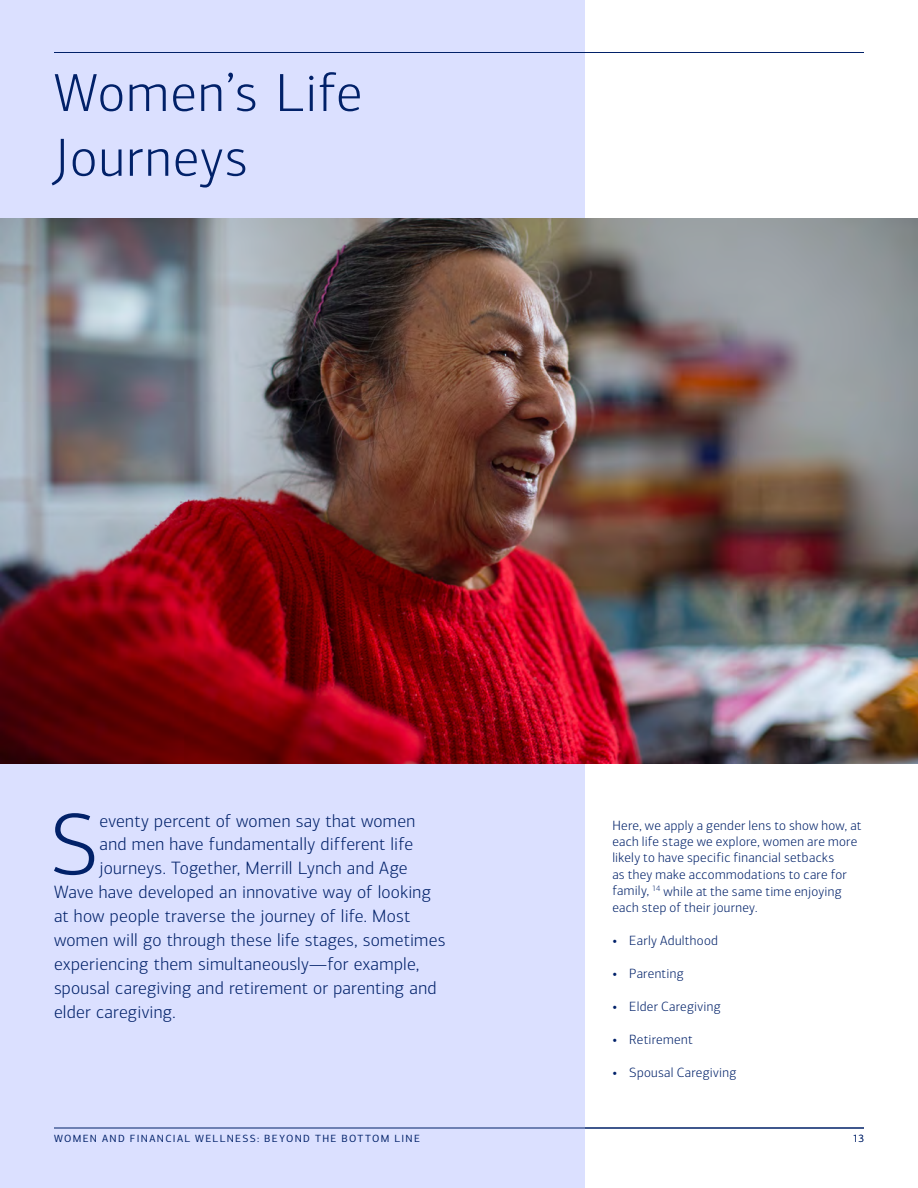
<style>
.page{position:relative;width:918px;height:1188px;background:#fff}
.page>*{position:absolute;margin:0;border:0;box-sizing:border-box;transform-origin:0 0}
.t1{font:300 88.35px "Connections";color:#012169}
.t2{font:300 54px/64.8px "Connections";letter-spacing:.025em;color:#012169}
.t3{font:300 18px "Connections";letter-spacing:.015em;color:#012169}
.t4{font:300 13.5px/16.5px "Connections";letter-spacing:.025em;color:#012169}
.t5{font:10.5px "Connections";letter-spacing:.13em;color:#012169}
.t6{font:300 10.5px "Connections";color:#012169}
.s1{font-weight:500}
</style>
<div class="page">
<div style="left:0;top:0;width:585px;height:1188px;background:#dbe0ff"></div>
<img style="left:0;top:219px;width:918px;height:545px">
<hr style="left:54px;top:1128px;width:810px;height:1px;background:#012169">
<hr style="left:54px;top:52px;width:810px;height:1px;background:#012169">
<h2 class="t2" style="left:54px;top:61px;width:310px">Women’s Life<br>Journeys</h2>
<h1 class="t1" style="left:50px;top:794px;width:50px">S</h1>
<p class="t3" style="left:100px;top:810px;width:317px">eventy percent of women say that women</p>
<p class="t3" style="left:100px;top:834px;width:315px">and men have fundamentally different life</p>
<p class="t3" style="left:100px;top:858px;width:310px">journeys. Together, Merrill Lynch and Age</p>
<p class="t3" style="left:54px;top:882px;width:379px">Wave have developed an innovative way of looking</p>
<p class="t3" style="left:54px;top:906px;width:358px">at how people traverse the journey of life. Most</p>
<p class="t3" style="left:54px;top:930px;width:393px">women will go through these life stages, sometimes</p>
<p class="t3" style="left:54px;top:954px;width:367px">experiencing them simultaneously—for example,</p>
<p class="t3" style="left:54px;top:978px;width:384px">spousal caregiving and retirement or parenting and</p>
<p class="t3" style="left:54px;top:1002px;width:123px">elder caregiving.</p>
<p class="t5" style="left:54px;top:1132px;width:368px">WOMEN AND FINANCIAL WELLNESS: BEYOND THE BOTTOM LINE</p>
<p class="t4" style="left:612px;top:817px;width:251px">Here, we apply a gender lens to show how, at each life stage we explore, women are more likely to have specific financial setbacks<br>as they make accommodations to care for family, <sup>14</sup> while at the same time enjoying each step of their journey.</p>
<p class="t4" style="left:612px;top:932px;width:107px"><span class="s1">•</span> Early Adulthood</p>
<p class="t4" style="left:612px;top:965px;width:73px"><span class="s1">•</span> Parenting</p>
<p class="t4" style="left:612px;top:998px;width:110px"><span class="s1">•</span> Elder Caregiving</p>
<p class="t4" style="left:612px;top:1031px;width:82px"><span class="s1">•</span> Retirement</p>
<p class="t4" style="left:612px;top:1064px;width:126px"><span class="s1">•</span> Spousal Caregiving</p>
<p class="t6" style="left:853px;top:1132px;width:13px">13</p>
</div>
